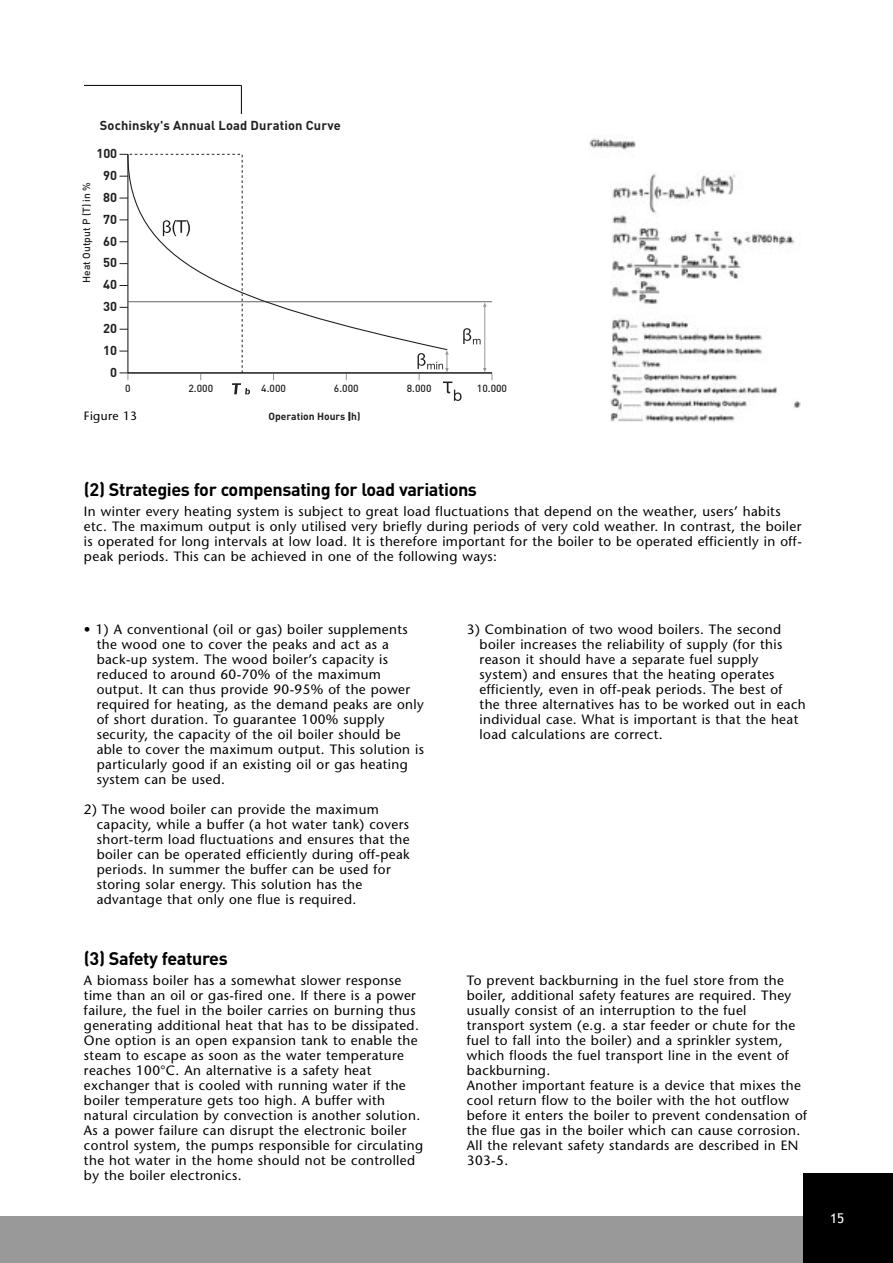
<style>
.page{position:relative;width:893px;height:1263px;background:#fff}
.page>*{position:absolute;margin:0;border:0;box-sizing:border-box;transform-origin:0 0}
.t1{font:700 18px "DIN";letter-spacing:-.02em;color:#000}
.t2{font:13.5px/15px "Stone Sans";letter-spacing:.03em;color:#000}
.t3{font:13.5px "Trebuchet MS";color:#fff}
.t4{font:700 12.9px "DIN";letter-spacing:.01em;color:#231f20}
.t5{font:12px "Stone Sans";letter-spacing:.03em;color:#000}
.t6{font:500 10.2px "DIN";color:#231f20}
.t7{font:700 10.2px "DIN";color:#231f20}
</style>
<div class="page">
<div style="left:0;top:1216px;width:849px;height:47px;background:#999"></div>
<div style="left:803px;top:1174px;width:89px;height:89px;background:#000"></div>
<hr style="left:128px;top:372px;width:364px;height:1px;background:#231f20">
<hr style="left:128px;top:301px;width:364px;height:1px;background:#636466">
<hr style="left:128px;top:373px;width:364px;height:1px;background:#231f20">
<svg style="left:127px;top:153px;width:321px;height:197px"></svg>
<hr style="left:484px;top:307px;width:1px;height:61px;background:#949698">
<svg style="left:483px;top:302px;width:3px;height:5px"></svg>
<svg style="left:483px;top:368px;width:9px;height:12px"></svg>
<svg style="left:463px;top:328px;width:17px;height:16px"></svg>
<svg style="left:417px;top:350px;width:44px;height:51px"></svg>
<svg style="left:119px;top:154px;width:131px;height:240px"></svg>
<img style="left:589px;top:138px;width:211px;height:285px">
<svg style="left:241px;top:85px;width:1px;height:29px"></svg>
<hr style="left:84px;top:85px;width:157px;height:1px;background:#000">
<p class="t4" style="left:100px;top:121px;width:242px">Sochinsky's Annual Load Duration Curve</p>
<p class="t4" style="left:96px;top:149px;width:22px">100</p>
<p class="t6" style="left:83px;top:283px;width:102px;rotate:-90deg">Heat Output P (T) in %</p>
<p class="t4" style="left:103px;top:171px;width:15px">90</p>
<p class="t4" style="left:103px;top:193px;width:15px">80</p>
<p class="t4" style="left:103px;top:215px;width:15px">70</p>
<p class="t4" style="left:103px;top:236px;width:15px">60</p>
<p class="t4" style="left:103px;top:258px;width:15px">50</p>
<p class="t4" style="left:103px;top:280px;width:15px">40</p>
<p class="t4" style="left:103px;top:302px;width:15px">30</p>
<p class="t4" style="left:103px;top:324px;width:15px">20</p>
<p class="t4" style="left:103px;top:346px;width:15px">10</p>
<p class="t4" style="left:110px;top:368px;width:8px">0</p>
<p class="t6" style="left:125px;top:384px;width:7px">0</p>
<p class="t5" style="left:84px;top:411px;width:55px">Figure 13</p>
<p class="t6" style="left:188px;top:384px;width:26px">2.000</p>
<p class="t6" style="left:261px;top:384px;width:26px">4.000</p>
<p class="t6" style="left:334px;top:384px;width:26px">6.000</p>
<p class="t6" style="left:407px;top:384px;width:26px">8.000</p>
<p class="t6" style="left:477px;top:384px;width:32px">10.000</p>
<p class="t7" style="left:268px;top:413px;width:94px">Operation Hours (h)</p>
<p class="t7" style="left:348px;top:413px;width:5px">)</p>
<h1 class="t1" style="left:84px;top:483px;width:394px">(2) Strategies for compensating for load variations</h1>
<p class="t2" style="left:84px;top:505px;width:719px">In winter every heating system is subject to great load fluctuations that depend on the weather, users’ habits etc. The maximum output is only utilised very briefly during periods of very cold weather. In contrast, the boiler is operated for long intervals at low load. It is therefore important for the boiler to be operated efficiently in off&shy;peak periods. This can be achieved in one of the following ways:</p>
<p class="t2" style="left:97px;top:623px;width:329px;text-indent:-13px">• 1) A conventional (oil or gas) boiler supplements the wood one to cover the peaks and act as a back-up system. The wood boiler’s capacity is reduced to around 60-70% of the maximum output. It can thus provide 90-95% of the power required for heating, as the demand peaks are only of short duration. To guarantee 100% supply security, the capacity of the oil boiler should be able to cover the maximum output. This solution is particularly good if an existing oil or gas heating system can be used.</p>
<p class="t2" style="left:97px;top:803px;width:314px;text-indent:-13px">2) The wood boiler can provide the maximum capacity, while a buffer (a hot water tank) covers short-term load fluctuations and ensures that the boiler can be operated efficiently during off-peak periods. In summer the buffer can be used for storing solar energy. This solution has the advantage that only one flue is required.</p>
<p class="t2" style="left:479px;top:623px;width:328px;text-indent:-13px">3) Combination of two wood boilers. The second boiler increases the reliability of supply (for this reason it should have a separate fuel supply system) and ensures that the heating operates efficiently, even in off-peak periods. The best of the three alternatives has to be worked out in each individual case. What is important is that the heat load calculations are correct.</p>
<h1 class="t1" style="left:84px;top:953px;width:145px">(3) Safety features</h1>
<p class="t2" style="left:84px;top:974px;width:340px">A biomass boiler has a somewhat slower response time than an oil or gas-fired one. If there is a power failure, the fuel in the boiler carries on burning thus generating additional heat that has to be dissipated.<br>One option is an open expansion tank to enable the steam to escape as soon as the water temperature reaches 100°C. An alternative is a safety heat exchanger that is cooled with running water if the boiler temperature gets too high. A buffer with natural circulation by convection is another solution.<br>As a power failure can disrupt the electronic boiler control system, the pumps responsible for circulating the hot water in the home should not be controlled by the boiler electronics.</p>
<p class="t2" style="left:467px;top:974px;width:342px">To prevent backburning in the fuel store from the boiler, additional safety features are required. They usually consist of an interruption to the fuel transport system (e.g. a star feeder or chute for the fuel to fall into the boiler) and a sprinkler system, which floods the fuel transport line in the event of backburning.<br>Another important feature is a device that mixes the cool return flow to the boiler with the hot outflow before it enters the boiler to prevent condensation of the flue gas in the boiler which can cause corrosion.<br>All the relevant safety standards are described in EN 303-5.</p>
<p class="t3" style="left:830px;top:1211px;width:16px">15</p>
</div>
